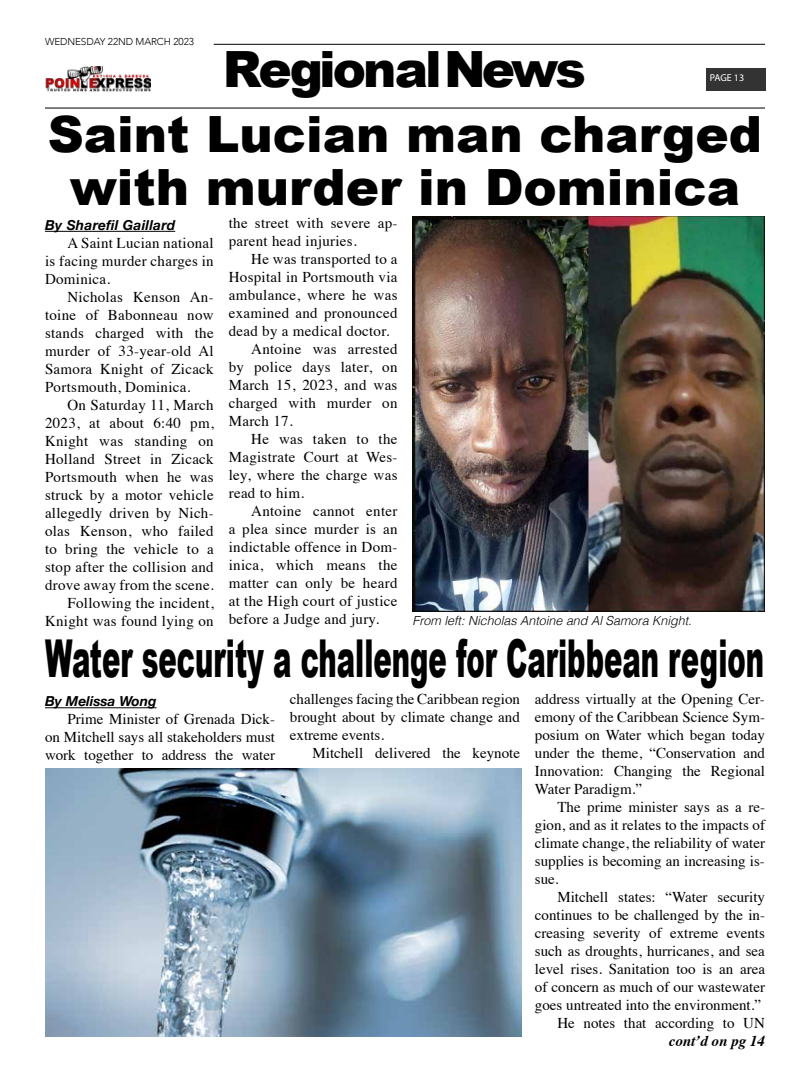
<style>
.page{position:relative;width:810px;height:1080px;background:#fff}
.page>*{position:absolute;margin:0;border:0;box-sizing:border-box;transform-origin:0 0}
.t1{font:900 52.25px "Arial";color:#000;scale:.53 1}
.t2{font:900 50px/52.5px "Arial";color:#000;text-align:center}
.t3{font:900 50px "Arial";letter-spacing:-.06em;color:#000}
.t4{font:15px/18px "Times";letter-spacing:.02em;color:#000;text-align:justify}
.t5{font:15px/18px "Times";color:#000;text-align:right}
.t6{font:italic 700 15px "Times";color:#000}
.t7{font:italic 700 13.75px "Helvetica Neue";letter-spacing:.02em;color:#000}
.t8{font:italic 700 13.75px "Helvetica Neue";color:#000}
.t9{font:italic 300 12.5px "Helvetica";color:#000}
.t10{font:300 10px "Avenir";letter-spacing:-.01em;color:#000}
.t11{font:10px "Myriad Pro";letter-spacing:-.005em;color:#fff}
</style>
<div class="page">
<hr style="left:45px;top:107px;width:720px;height:2px;background:#333">
<hr style="left:214px;top:44px;width:551px;height:1px;background:#333">
<div style="left:706px;top:68px;width:60px;height:23px;background:#333"></div>
<img style="left:45px;top:66px;width:106px;height:25px">
<hr style="left:45px;top:707px;width:112px;height:1px;background:#000">
<hr style="left:45px;top:231px;width:130px;height:1px;background:#000">
<img style="left:412px;top:216px;width:353px;height:395px">
<img style="left:45px;top:769px;width:476px;height:268px">
<p class="t10" style="left:45px;top:35px;width:151px">WEDNESDAY 22ND MARCH 2023</p>
<h2 class="t3" style="left:223px;top:33px;width:365px">RegionalNews</h2>
<p class="t11" style="left:710px;top:72px;width:36px">PAGE 13</p>
<h2 class="t2" style="left:48px;top:106px;width:716px">Saint Lucian man charged with murder in Dominica</h2>
<p class="t4" style="left:229px;top:212px;width:170px">the street with severe ap&shy;parent head injuries.</p>
<p class="t4" style="left:251px;top:248px;width:148px">He was transported to a</p>
<p class="t4" style="left:229px;top:266px;width:170px">Hospital in Portsmouth via</p>
<p class="t4" style="left:229px;top:284px;width:170px">ambulance, where he was</p>
<p class="t4" style="left:229px;top:302px;width:170px">examined and pronounced</p>
<p class="t4" style="left:229px;top:320px;width:162px">dead by a medical doctor.</p>
<p class="t4" style="left:251px;top:338px;width:148px">Antoine was arrested</p>
<p class="t4" style="left:229px;top:356px;width:170px">by police days later, on</p>
<p class="t4" style="left:229px;top:374px;width:170px">March 15, 2023, and was</p>
<p class="t4" style="left:229px;top:392px;width:170px">charged with murder on</p>
<p class="t4" style="left:229px;top:410px;width:66px">March 17.</p>
<p class="t4" style="left:251px;top:428px;width:148px">He was taken to the</p>
<p class="t4" style="left:229px;top:446px;width:170px">Magistrate Court at Wes-</p>
<p class="t4" style="left:229px;top:464px;width:170px">ley, where the charge was</p>
<p class="t4" style="left:229px;top:482px;width:77px">read to him.</p>
<p class="t4" style="left:251px;top:500px;width:148px">Antoine cannot enter</p>
<p class="t4" style="left:229px;top:518px;width:170px">a plea since murder is an</p>
<p class="t4" style="left:229px;top:536px;width:170px">indictable offence in Dom-</p>
<p class="t4" style="left:229px;top:554px;width:170px">inica, which means the</p>
<p class="t4" style="left:229px;top:572px;width:170px">matter can only be heard</p>
<p class="t4" style="left:229px;top:590px;width:170px">at the High court of justice</p>
<p class="t4" style="left:229px;top:608px;width:152px">before a Judge and jury.</p>
<p class="t7" style="left:45px;top:214px;width:132px">By Sharefil Gaillard</p>
<p class="t4" style="left:45px;top:233px;width:170px;text-indent:22px">A Saint Lucian national is facing murder charges in Dominica.</p>
<p class="t4" style="left:45px;top:287px;width:170px;text-indent:22px">Nicholas Kenson An&shy;toine of Babonneau now stands charged with the murder of 33-year-old Al Samora Knight of Zicack Portsmouth, Dominica.</p>
<p class="t4" style="left:45px;top:395px;width:170px;text-align:right">On Saturday 11, March<br>2023, at about 6:40 pm,<br>Knight was standing on<br>Holland Street in Zicack<br>Portsmouth when he was struck by a motor vehicle allegedly driven by Nich&shy;olas Kenson, who failed to bring the vehicle to a stop after the collision and drove away from the scene.<br>Following the incident,<br>Knight was found lying on</p>
<p class="t9" style="left:412px;top:610px;width:281px">From left: Nicholas Antoine and Al Samora Knight.</p>
<h1 class="t1" style="left:45px;top:621px;width:1358px">Water security a challenge for Caribbean region</h1>
<p class="t8" style="left:45px;top:691px;width:113px">By Melissa Wong</p>
<p class="t4" style="left:45px;top:709px;width:232px;text-indent:22px">Prime Minister of Grenada Dick&shy;on Mitchell says all stakeholders must work together to address the water</p>
<p class="t4" style="left:290px;top:689px;width:232px">challenges facing the Caribbean region brought about by climate change and extreme events.</p>
<p class="t5" style="left:312px;top:743px;width:209px">Mitchell delivered the keynote</p>
<p class="t4" style="left:535px;top:689px;width:232px">address virtually at the Opening Cer&shy;emony of the Caribbean Science Sym&shy;posium on Water which began today under the theme, “Conservation and Innovation: Changing the Regional Water Paradigm.”</p>
<p class="t4" style="left:535px;top:797px;width:232px;text-indent:22px">The prime minister says as a re&shy;gion, and as it relates to the impacts of climate change, the reliability of water supplies is becoming an increasing is&shy;sue.</p>
<p class="t5" style="left:535px;top:887px;width:232px">Mitchell states: “Water security continues to be challenged by the in&shy;creasing severity of extreme events such as droughts, hurricanes, and sea level rises. Sanitation too is an area of concern as much of our wastewater goes untreated into the environment.” He notes that according to UN</p>
<p class="t6" style="left:669px;top:1027px;width:98px">cont’d on pg 14</p>
</div>
